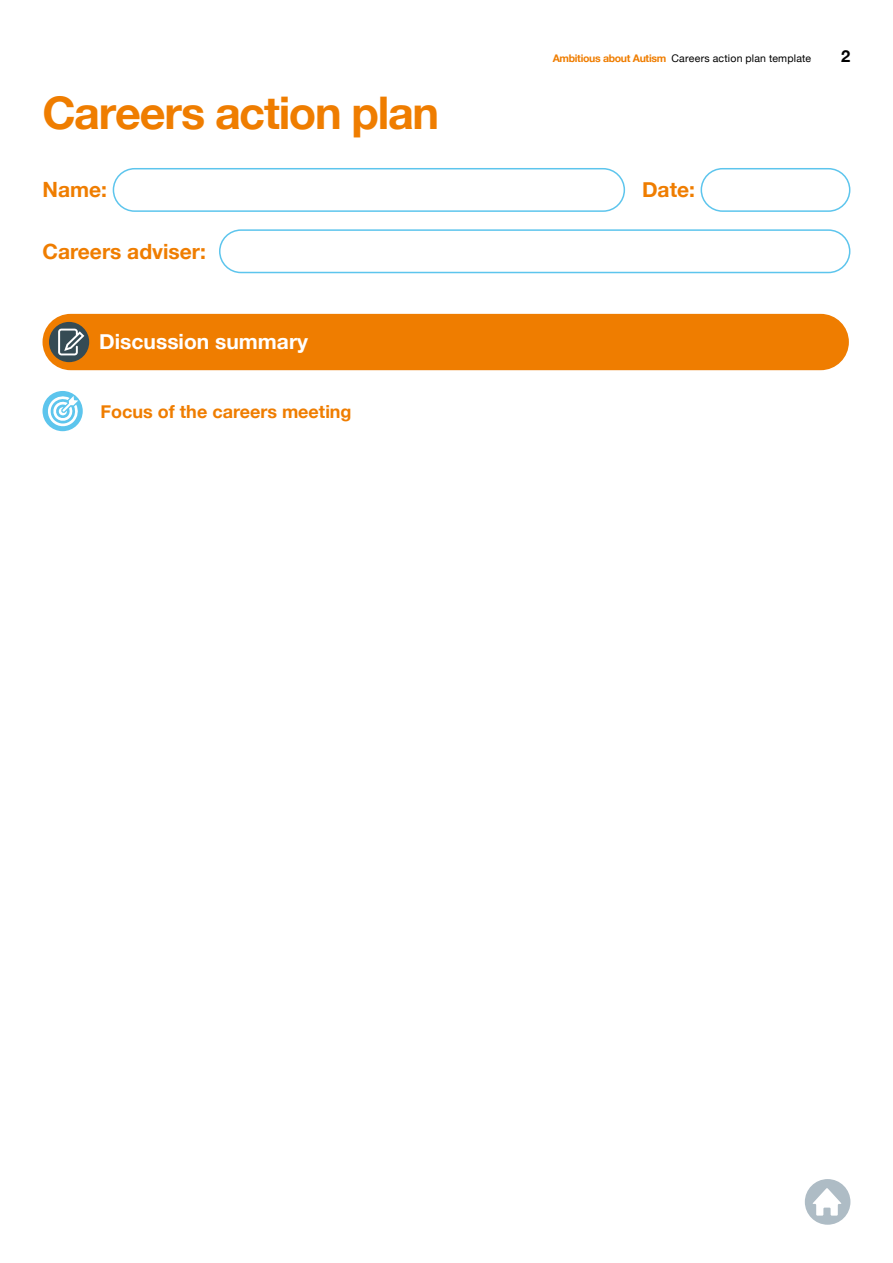
<style>
.page{position:relative;width:893px;height:1263px;background:#fff}
.page>*{position:absolute;margin:0;border:0;box-sizing:border-box;transform-origin:0 0}
.t1{font:700 45px "Helvetica Neue";letter-spacing:-.03em;color:#ef7d00}
.t2{font:700 21px "Helvetica Neue";color:#ef7d00}
.t3{font:700 21px "Helvetica Neue";color:#fff}
.t4{font:700 18px "Helvetica Neue";color:#ef7d00}
.t5{font:700 16.5px "Helvetica Neue";color:#000}
.t6{font:10.5px "Helvetica Neue";letter-spacing:.02em;color:#000}
.s1{font-weight:700;color:#ef7d00}
</style>
<div class="page">
<div style="left:113px;top:168px;width:512px;height:44px;border:2px solid #5dc5ed;border-radius:21px"></div>
<div style="left:43px;top:314px;width:806px;height:56px;background:#ef7d00;border-radius:28px"></div>
<div style="left:701px;top:168px;width:149px;height:44px;border:2px solid #5dc5ed;border-radius:21px"></div>
<div style="left:219px;top:229px;width:631px;height:44px;border:2px solid #5dc5ed;border-radius:21px"></div>
<div style="left:49px;top:322px;width:40px;height:40px;background:#354b54;border-radius:50%"></div>
<svg style="left:58px;top:329px;width:26px;height:26px"></svg>
<div style="left:43px;top:391px;width:40px;height:40px;background:#5dc5ed;border-radius:50%"></div>
<svg style="left:46px;top:395px;width:33px;height:33px"></svg>
<div style="left:805px;top:1179px;width:45px;height:46px;background:#aebcc5;border-radius:50%"></div>
<svg style="left:812px;top:1188px;width:29px;height:27px"></svg>
<h1 class="t1" style="left:43px;top:78px;width:398px">Careers action plan</h1>
<p class="t6" style="left:553px;top:51px;width:260px"><span class="s1">Ambitious about Autism</span> Careers action plan template</p>
<h3 class="t5" style="left:841px;top:43px;width:11px">2</h3>
<h2 class="t2" style="left:43px;top:173px;width:66px">Name:</h2>
<h2 class="t2" style="left:642px;top:173px;width:54px">Date:</h2>
<h2 class="t2" style="left:43px;top:235px;width:165px">Careers adviser:</h2>
<h2 class="t3" style="left:99px;top:325px;width:210px">Discussion summary</h2>
<h3 class="t4" style="left:101px;top:397px;width:252px">Focus of the careers meeting</h3>
</div>
